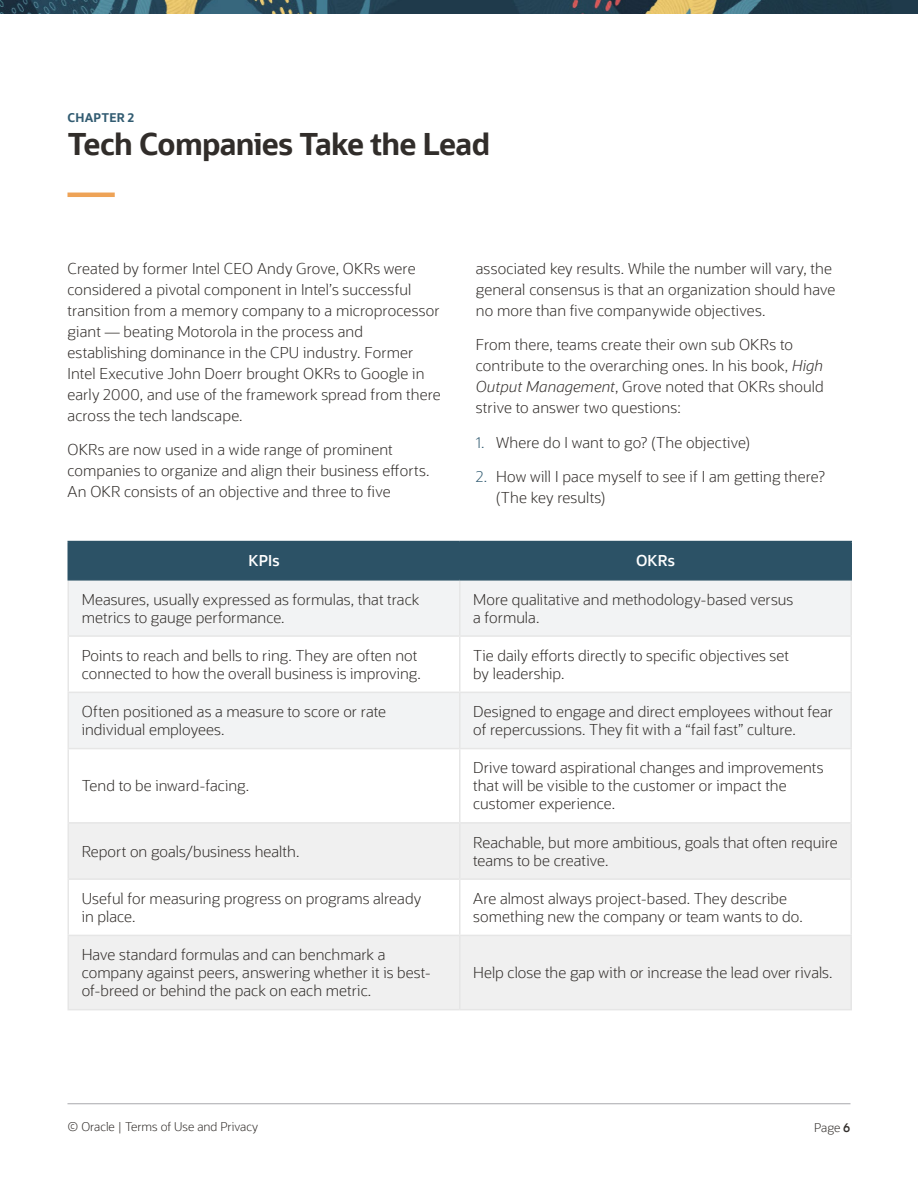
<style>
.page{position:relative;width:918px;height:1188px;background:#fff}
.page>*{position:absolute;margin:0;border:0;box-sizing:border-box;transform-origin:0 0}
.H1_2020{font:700 30px "Oracle Sans";letter-spacing:-.025em;color:#312d2a}
.Main_Body_2019{font:300 15px/18px "Oracle Sans";color:#312d2a}
.Main_Body_2016{font:300 15px/21px "Oracle Sans";letter-spacing:.005em;color:#312d2a}
.Main_Body_2019-2{font:600 15px "Oracle Sans";letter-spacing:.015em;color:#fff}
.t1{font:300 12px "Oracle Sans";color:#312d2a}
.read-time{font:700 12px "Oracle Sans";letter-spacing:.025em;color:#325c72}
.s1{font-style:italic}
.s2{color:#325c72}
.s3{font-weight:600}
</style>
<div class="page">
<hr style="left:68px;top:1104px;width:782px;height:1px;background:#a8a9ad">
<img style="left:1px;top:0;width:916px;height:13px">
<hr style="left:68px;top:193px;width:47px;height:4px;background:#eea357">
<div style="left:69px;top:542px;width:781px;height:37px;background:#2c5266"></div>
<svg style="left:69px;top:581px;width:781px;height:167px;fill:#f2f3f4"></svg>
<svg style="left:69px;top:824px;width:781px;height:185px;fill:#f0f0f0"></svg>
<hr style="left:459px;top:880px;width:1px;height:55px;background:#e6e6e6">
<hr style="left:459px;top:936px;width:1px;height:73px;background:#e6e6e6">
<hr style="left:68px;top:880px;width:1px;height:55px;background:#e6e6e6">
<hr style="left:850px;top:880px;width:2px;height:55px;background:#e6e6e6">
<hr style="left:68px;top:935px;width:392px;height:1px;background:#e6e6e6">
<hr style="left:68px;top:936px;width:1px;height:73px;background:#e6e6e6">
<hr style="left:460px;top:935px;width:392px;height:1px;background:#e6e6e6">
<hr style="left:850px;top:936px;width:2px;height:73px;background:#e6e6e6">
<hr style="left:68px;top:1009px;width:392px;height:1px;background:#e6e6e6">
<hr style="left:460px;top:1009px;width:392px;height:1px;background:#e6e6e6">
<hr style="left:68px;top:824px;width:1px;height:54px;background:#e6e6e6">
<hr style="left:459px;top:824px;width:1px;height:54px;background:#e6e6e6">
<hr style="left:850px;top:824px;width:2px;height:54px;background:#e6e6e6">
<hr style="left:68px;top:878px;width:392px;height:2px;background:#e6e6e6">
<hr style="left:460px;top:878px;width:392px;height:2px;background:#e6e6e6">
<hr style="left:68px;top:581px;width:1px;height:54px;background:#e6e6e6">
<hr style="left:459px;top:581px;width:1px;height:54px;background:#e6e6e6">
<hr style="left:850px;top:581px;width:2px;height:54px;background:#e6e6e6">
<hr style="left:68px;top:635px;width:392px;height:2px;background:#e6e6e6">
<hr style="left:68px;top:637px;width:1px;height:55px;background:#e6e6e6">
<hr style="left:460px;top:635px;width:392px;height:2px;background:#e6e6e6">
<hr style="left:459px;top:637px;width:1px;height:55px;background:#e6e6e6">
<hr style="left:850px;top:637px;width:2px;height:55px;background:#e6e6e6">
<hr style="left:68px;top:692px;width:392px;height:1px;background:#e6e6e6">
<hr style="left:68px;top:693px;width:1px;height:55px;background:#e6e6e6">
<hr style="left:460px;top:692px;width:392px;height:1px;background:#e6e6e6">
<hr style="left:459px;top:693px;width:1px;height:55px;background:#e6e6e6">
<hr style="left:850px;top:693px;width:2px;height:55px;background:#e6e6e6">
<hr style="left:68px;top:748px;width:392px;height:1px;background:#e6e6e6">
<hr style="left:68px;top:749px;width:1px;height:73px;background:#e6e6e6">
<hr style="left:460px;top:748px;width:392px;height:1px;background:#e6e6e6">
<hr style="left:459px;top:749px;width:1px;height:73px;background:#e6e6e6">
<hr style="left:850px;top:749px;width:2px;height:73px;background:#e6e6e6">
<hr style="left:68px;top:822px;width:392px;height:2px;background:#e6e6e6">
<hr style="left:460px;top:822px;width:392px;height:2px;background:#e6e6e6">
<hr style="left:68px;top:541px;width:392px;height:1px;background:#2c5266">
<hr style="left:68px;top:542px;width:1px;height:37px;background:#2c5266">
<hr style="left:460px;top:541px;width:392px;height:1px;background:#2c5266">
<hr style="left:850px;top:542px;width:2px;height:37px;background:#2c5266">
<hr style="left:68px;top:579px;width:392px;height:2px;background:#2c5266">
<hr style="left:460px;top:579px;width:392px;height:2px;background:#2c5266">
<p class="read-time" style="left:68px;top:110px;width:68px">CHAPTER 2</p>
<p class="H1_2020" style="left:68px;top:125px;width:424px">Tech Companies Take the Lead</p>
<p class="Main_Body_2016" style="left:68px;top:258px;width:375px">Created by former Intel CEO Andy Grove, OKRs were considered a pivotal component in Intel’s successful transition from a memory company to a microprocessor giant — beating Motorola in the process and establishing dominance in the CPU industry. Former Intel Executive John Doerr brought OKRs to Google in early 2000, and use of the framework spread from there across the tech landscape.</p>
<p class="Main_Body_2016" style="left:68px;top:440px;width:364px">OKRs are now used in a wide range of prominent companies to organize and align their business efforts.<br>An OKR consists of an objective and three to five</p>
<p class="Main_Body_2016" style="left:476px;top:258px;width:361px">associated key results. While the number will vary, the general consensus is that an organization should have no more than five companywide objectives.</p>
<p class="Main_Body_2016" style="left:476px;top:335px;width:349px">From there, teams create their own sub OKRs to contribute to the overarching ones. In his book, <span class="s1">High Output Management</span>, Grove noted that OKRs should strive to answer two questions:</p>
<p class="Main_Body_2016" style="left:476px;top:432px;width:276px"><span class="s2">1.</span> Where do I want to go? (The objective)</p>
<p class="Main_Body_2016" style="left:496px;top:467px;width:331px;text-indent:-20px"><span class="s2">2.</span> How will I pace myself to see if I am getting there? (The key results)</p>
<p class="Main_Body_2019-2" style="left:248px;top:552px;width:33px">KPIs</p>
<p class="Main_Body_2019-2" style="left:636px;top:552px;width:40px">OKRs</p>
<p class="Main_Body_2019" style="left:82px;top:590px;width:339px">Measures, usually expressed as formulas, that track metrics to gauge performance.</p>
<p class="Main_Body_2019" style="left:473px;top:590px;width:321px">More qualitative and methodology-based versus a formula.</p>
<p class="Main_Body_2019" style="left:82px;top:647px;width:341px">Points to reach and bells to ring. They are often not connected to how the overall business is improving.</p>
<p class="Main_Body_2019" style="left:473px;top:647px;width:317px">Tie daily efforts directly to specific objectives set by leadership.</p>
<p class="Main_Body_2019" style="left:82px;top:703px;width:306px">Often positioned as a measure to score or rate individual employees.</p>
<p class="Main_Body_2019" style="left:473px;top:703px;width:361px">Designed to engage and direct employees without fear of repercussions. They fit with a “fail fast” culture.</p>
<p class="Main_Body_2019" style="left:82px;top:777px;width:169px">Tend to be inward-facing.</p>
<p class="Main_Body_2019" style="left:473px;top:759px;width:352px">Drive toward aspirational changes and improvements that will be visible to the customer or impact the customer experience.</p>
<p class="Main_Body_2019" style="left:82px;top:842px;width:219px">Report on goals/business health.</p>
<p class="Main_Body_2019" style="left:473px;top:833px;width:366px">Reachable, but more ambitious, goals that often require teams to be creative.</p>
<p class="Main_Body_2019" style="left:82px;top:890px;width:341px">Useful for measuring progress on programs already in place.</p>
<p class="Main_Body_2019" style="left:473px;top:890px;width:331px">Are almost always project-based. They describe something new the company or team wants to do.</p>
<p class="Main_Body_2019" style="left:82px;top:946px;width:351px">Have standard formulas and can benchmark a company against peers, answering whether it is best&shy;of-breed or behind the pack on each metric.</p>
<p class="Main_Body_2019" style="left:473px;top:964px;width:361px">Help close the gap with or increase the lead over rivals.</p>
<p class="t1" style="left:68px;top:1120px;width:192px">© Oracle | Terms of Use and Privacy</p>
<p class="t1" style="left:814px;top:1121px;width:38px">Page <span class="s3">6</span></p>
</div>
